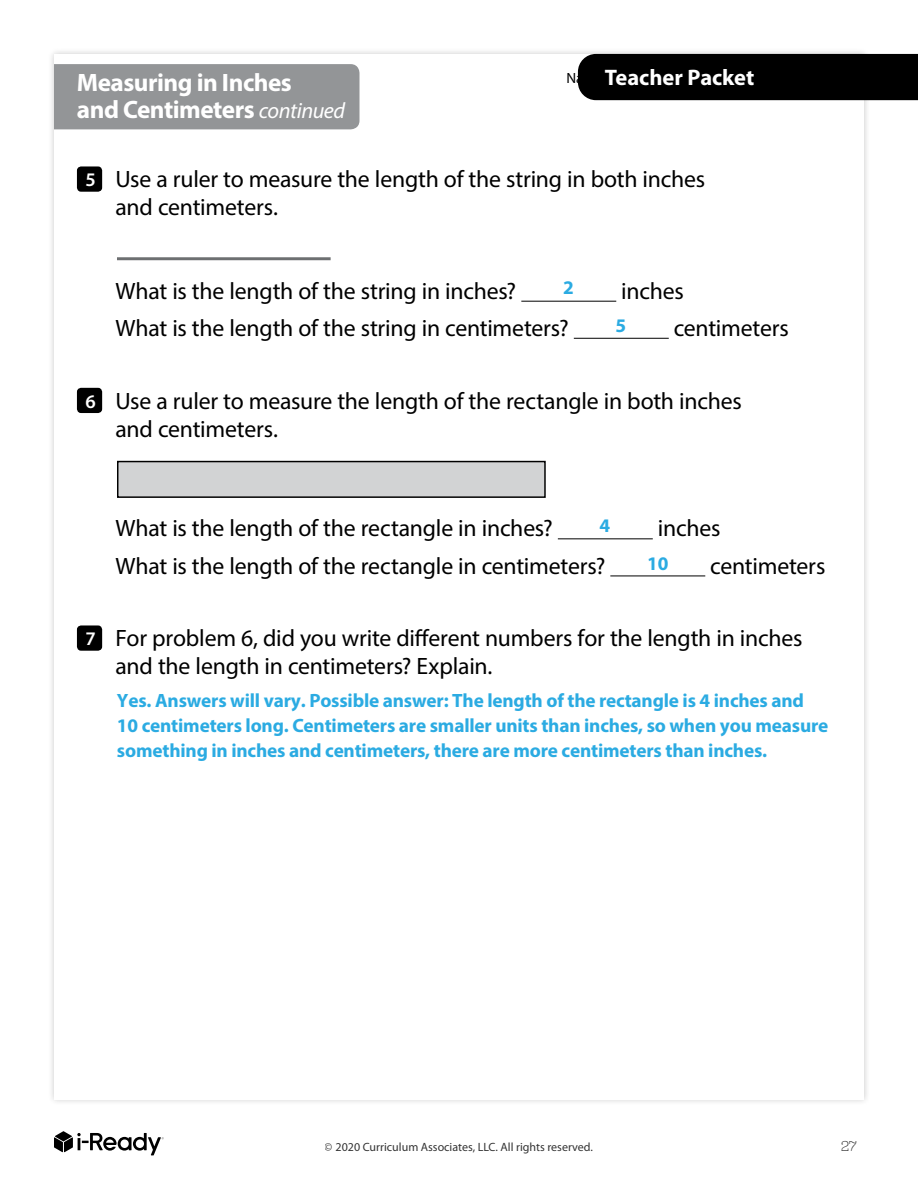
<style>
.page{position:relative;width:918px;height:1188px;background:#fff}
.page>*{position:absolute;margin:0;border:0;box-sizing:border-box;transform-origin:0 0}
.t1{font:700 25.2px/26.7px "Myriad Pro";letter-spacing:-.02em;color:#fff}
.t2{font:23.7px/28.2px "Myriad Pro";letter-spacing:-.01em;color:#000}
.t3{font:700 22.5px "Myriad Pro";letter-spacing:-.005em;color:#fff}
.t4{font:700 19.35px/25.2px "Myriad Pro";letter-spacing:-.01em;color:#2babe2}
.t5{font:300 15px "Jubilat";color:#000}
.t6{font:12px "Myriad Pro";color:#000}
.s1{font-weight:400;font-style:italic;font-size:22.2px}
.s2{font-weight:600;font-size:19.35px;color:#fff}
</style>
<div class="page">
<svg style="left:54px;top:1131px;width:110px;height:24px"></svg>
<div style="left:48px;top:48px;width:823px;height:1058px;background:#000;opacity:.2"></div>
<div style="left:54px;top:54px;width:810px;height:1046px;background:#fff"></div>
<div style="left:54px;top:64px;width:306px;height:65px;background:#939597"></div>
<hr style="left:521px;top:301px;width:95px;height:1px;background:#000">
<hr style="left:574px;top:338px;width:95px;height:1px;background:#000">
<hr style="left:558px;top:538px;width:95px;height:1px;background:#000">
<hr style="left:610px;top:576px;width:95px;height:1px;background:#000">
<div style="left:77px;top:166px;width:25px;height:26px;background:#000;border-radius:4px"></div>
<hr style="left:117px;top:257px;width:214px;height:3px;background:#6d6f71">
<div style="left:77px;top:388px;width:25px;height:25px;background:#000;border-radius:4px"></div>
<div style="left:118px;top:462px;width:427px;height:35px;background:#d2d3d4"></div>
<div style="left:117px;top:461px;width:429px;height:37px;border:1px solid #000"></div>
<div style="left:77px;top:625px;width:25px;height:26px;background:#000;border-radius:4px"></div>
<div style="left:578px;top:54px;width:340px;height:46px;background:#000"></div>
<p class="t1" style="left:77px;top:68px;width:270px">Measuring in Inches<br>and Centimeters <span class="s1">continued</span></p>
<p class="t3" style="left:605px;top:65px;width:151px">Teacher Packet</p>
<p class="t2" style="left:116px;top:165px;width:591px;text-indent:-30px"><span class="s2">5</span> Use a ruler to measure the length of the string in both inches and centimeters.</p>
<p class="t4" style="left:563px;top:275px;width:12px">2</p>
<p class="t2" style="left:116px;top:276px;width:402px">What is the length of the string in inches?</p>
<p class="t2" style="left:621px;top:276px;width:64px">inches</p>
<p class="t2" style="left:116px;top:313px;width:455px">What is the length of the string in centimeters?</p>
<p class="t2" style="left:674px;top:313px;width:117px">centimeters</p>
<p class="t4" style="left:615px;top:312px;width:12px">5</p>
<p class="t2" style="left:116px;top:386px;width:628px;text-indent:-30px"><span class="s2">6</span> Use a ruler to measure the length of the rectangle in both inches and centimeters.</p>
<p class="t2" style="left:116px;top:514px;width:439px">What is the length of the rectangle in inches?</p>
<p class="t2" style="left:658px;top:514px;width:64px">inches</p>
<p class="t2" style="left:116px;top:551px;width:491px">What is the length of the rectangle in centimeters?</p>
<p class="t2" style="left:710px;top:551px;width:117px">centimeters</p>
<p class="t4" style="left:599px;top:513px;width:12px">4</p>
<p class="t4" style="left:647px;top:550px;width:23px">10</p>
<p class="t2" style="left:116px;top:624px;width:689px;text-indent:-30px"><span class="s2">7</span> For problem 6, did you write different numbers for the length in inches and the length in centimeters? Explain.</p>
<p class="t4" style="left:117px;top:687px;width:713px">Yes. Answers will vary. Possible answer: The length of the rectangle is 4 inches and<br>10 centimeters long. Centimeters are smaller units than inches, so when you measure something in inches and centimeters, there are more centimeters than inches.</p>
<p class="t6" style="left:325px;top:1140px;width:270px">© 2020 Curriculum Associates, LLC. All rights reserved.</p>
<p class="t5" style="left:841px;top:1136px;width:17px">27</p>
</div>
